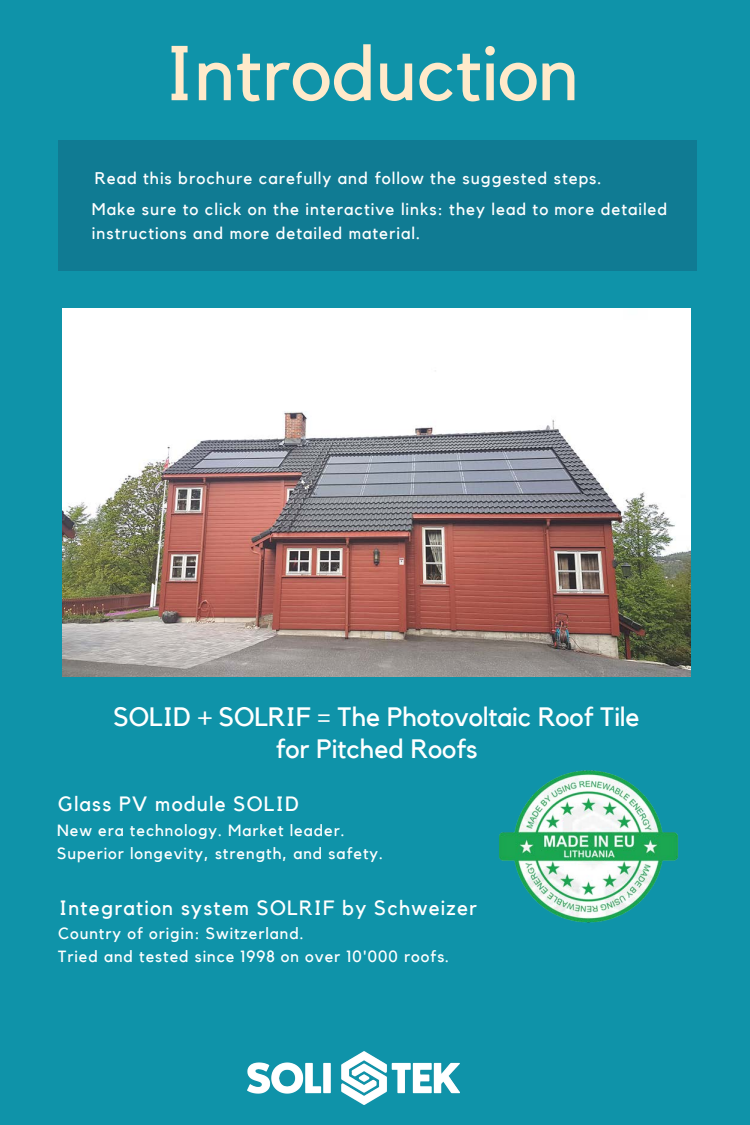
<style>
.page{position:relative;width:750px;height:1125px;background:#0f93a9}
.page>*{position:absolute;margin:0;border:0;box-sizing:border-box;transform-origin:0 0}
.t1{font:76.62px "Kollektif";color:#ffeaca}
.t2{font:26.5px/31.9px "Kollektif";color:#fff;text-align:center}
.t3{font:20.62px "Kollektif";letter-spacing:.06em;color:#fff}
.t4{font:16.88px/31px "Kollektif";letter-spacing:.06em;color:#fff}
.t5{font:16.25px/23.5px "Kollektif";letter-spacing:.06em;color:#fff}
</style>
<div class="page">
<div style="left:58px;top:141px;width:639px;height:130px;background:#107b93"></div>
<img style="left:63px;top:308px;width:628px;height:369px">
<img style="left:247px;top:1052px;width:212px;height:52px">
<img style="left:499px;top:770px;width:179px;height:153px">
<h1 class="t1" style="left:165px;top:38px;width:416px">Introduction</h1>
<p class="t4" style="left:92px;top:163px;width:577px">Read this brochure carefully and follow the suggested steps.<br>Make sure to click on the interactive links: they lead to more detailed</p>
<p class="t4" style="left:92px;top:219px;width:330px">instructions and more detailed material.</p>
<h2 class="t2" style="left:114px;top:702px;width:528px">SOLID + SOLRIF = The Photovoltaic Roof Tile for Pitched Roofs</h2>
<p class="t3" style="left:58px;top:795px;width:242px">Glass PV module SOLID</p>
<p class="t5" style="left:57px;top:819px;width:327px">New era technology. Market leader.<br>Superior longevity, strength, and safety.</p>
<p class="t3" style="left:59px;top:899px;width:419px">Integration system SOLRIF by Schweizer</p>
<p class="t5" style="left:58px;top:922px;width:393px">Country of origin: Switzerland.<br>Tried and tested since 1998 on over 10'000 roofs.</p>
</div>
